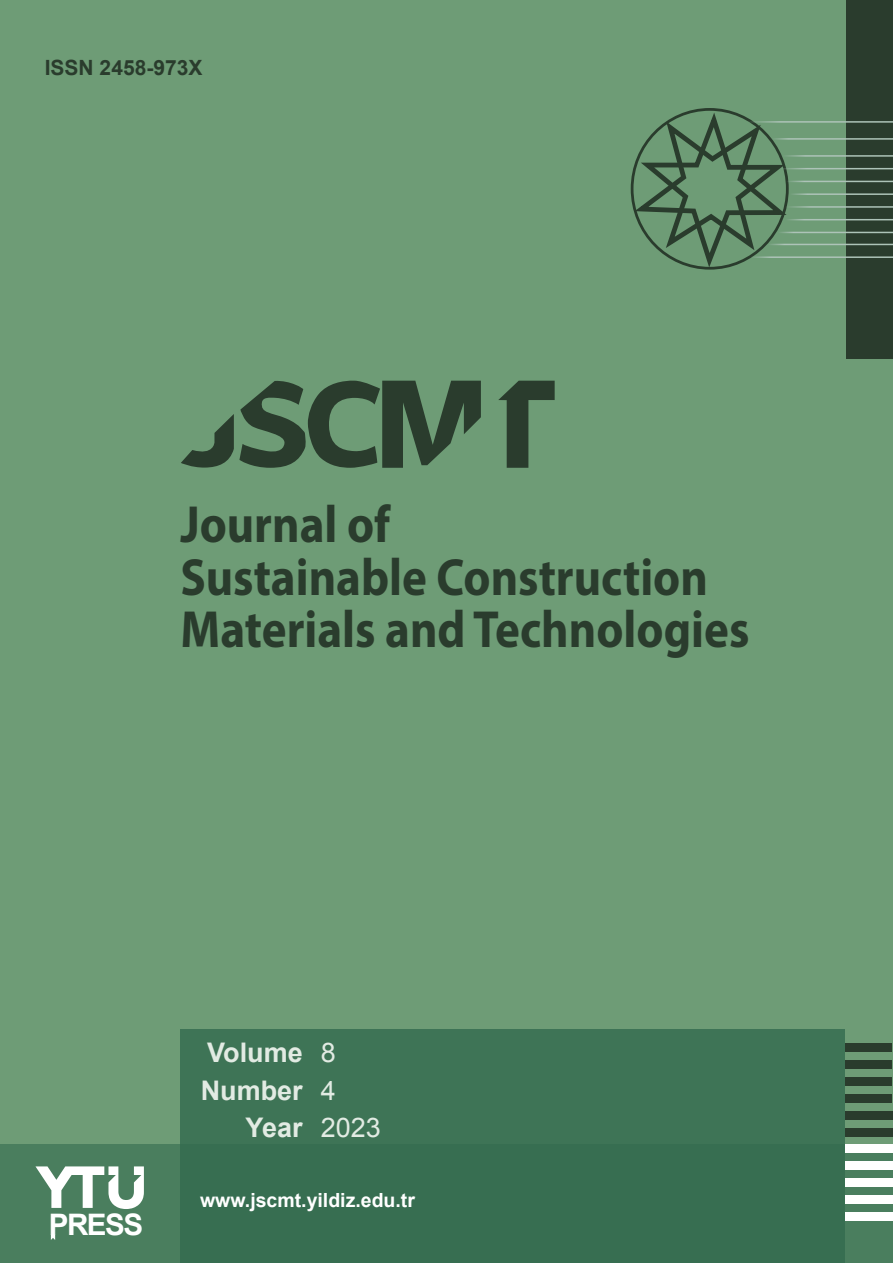
<style>
.page{position:relative;width:893px;height:1263px;background:#6e9c76}
.page>*{position:absolute;margin:0;border:0;box-sizing:border-box;transform-origin:0 0}
.t1{font:700 52.5px/52.5px "Myriad Pro";color:#2a3c2d;scale:.9 1}
.t2{font:700 29.7px "Arial";letter-spacing:-.05em;color:#fff}
.t3{font:700 27px "Arial";color:#fff}
.t4{font:700 21px "Arial";color:#2a3c2d}
.t5{font:700 19.5px "Arial";color:#fff}
.s1{font-weight:400}
</style>
<div class="page">
<div style="left:0;top:1144px;width:893px;height:119px;background:#4a7e5e"></div>
<div style="left:846px;top:0;width:47px;height:158px;background:#2a3c2d"></div>
<div style="left:846px;top:157px;width:47px;height:202px;background:#2a3c2d"></div>
<div style="left:845px;top:1043px;width:46px;height:8px;background:#2a3c2d"></div>
<div style="left:845px;top:1060px;width:46px;height:8px;background:#2a3c2d"></div>
<div style="left:845px;top:1077px;width:46px;height:8px;background:#2a3c2d"></div>
<div style="left:845px;top:1094px;width:46px;height:8px;background:#2a3c2d"></div>
<div style="left:845px;top:1144px;width:48px;height:9px;background:#fff"></div>
<div style="left:845px;top:1161px;width:48px;height:9px;background:#fff"></div>
<div style="left:845px;top:1178px;width:48px;height:9px;background:#fff"></div>
<div style="left:845px;top:1195px;width:48px;height:9px;background:#fff"></div>
<div style="left:845px;top:1212px;width:48px;height:9px;background:#fff"></div>
<div style="left:845px;top:1128px;width:48px;height:8px;background:#2a3c2d"></div>
<div style="left:845px;top:1111px;width:48px;height:8px;background:#2a3c2d"></div>
<div style="left:180px;top:1030px;width:665px;height:233px;background:#336a4e"></div>
<svg style="left:630px;top:108px;width:163px;height:160px"></svg>
<div style="left:631px;top:108px;width:158px;height:162px;border:3px solid #2a3c2d;border-radius:50%"></div>
<hr style="left:726px;top:121px;width:167px;height:2px;background:#adc3b8">
<hr style="left:763px;top:138px;width:130px;height:2px;background:#adc3b8">
<hr style="left:774px;top:155px;width:119px;height:2px;background:#adc3b8">
<hr style="left:774px;top:168px;width:119px;height:1px;background:#adc3b8">
<hr style="left:782px;top:181px;width:111px;height:1px;background:#adc3b8">
<hr style="left:787px;top:193px;width:106px;height:2px;background:#adc3b8">
<hr style="left:782px;top:219px;width:111px;height:1px;background:#adc3b8">
<hr style="left:777px;top:206px;width:116px;height:2px;background:#adc3b8">
<hr style="left:774px;top:232px;width:119px;height:1px;background:#adc3b8">
<hr style="left:763px;top:244px;width:130px;height:1px;background:#adc3b8">
<hr style="left:747px;top:256px;width:146px;height:2px;background:#adc3b8">
<svg style="left:35px;top:1166px;width:109px;height:43px"></svg>
<svg style="left:51px;top:1234px;width:4px;height:6px"></svg>
<svg style="left:181px;top:380px;width:300px;height:88px"></svg>
<svg style="left:498px;top:381px;width:57px;height:87px"></svg>
<p class="t4" style="left:45px;top:54px;width:159px">ISSN 2458-973X</p>
<p class="t1" style="left:180px;top:497px;width:634px">Journal of<br>Sustainable Construction<br>Materials and Technologies</p>
<p class="t3" style="left:207px;top:1035px;width:130px">Volume <span class="s1">8</span></p>
<p class="t3" style="left:201px;top:1072px;width:136px">Number <span class="s1">4</span></p>
<p class="t3" style="left:246px;top:1110px;width:137px">Year <span class="s1">2023</span></p>
<p class="t2" style="left:49px;top:1205px;width:96px">PRESS</p>
<p class="t5" style="left:200px;top:1187px;width:216px">www.jscmt.yildiz.edu.tr</p>
</div>
